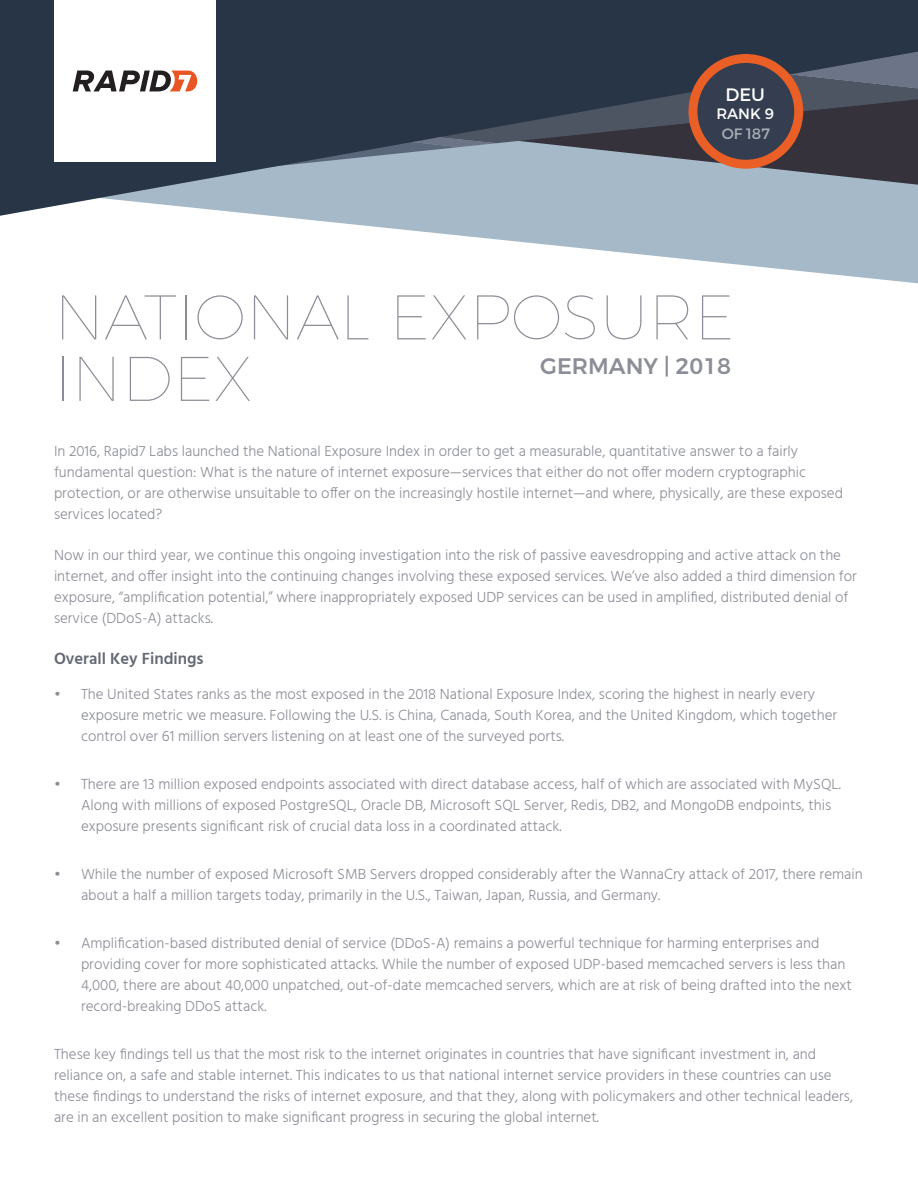
<style>
.page{position:relative;width:918px;height:1188px;background:#fff}
.page>*{position:absolute;margin:0;border:0;box-sizing:border-box;transform-origin:0 0}
.t1{font:100 63px/61.5px "Montserrat";color:#8c8e97}
.t2{font:500 22.5px "Montserrat";color:#8c8e97}
.Section_Title{font:18px "Montserrat";color:#fff}
.t3{font:600 16.5px "Hind";color:#636873}
.bulllets{font:300 15px/21px "Hind";color:#8c8e97}
.Section_Title-2{font:15px/19.5px "Montserrat";color:#fff;text-align:center}
</style>
<div class="page">
<svg style="left:274px;top:216px;width:644px;height:67px"></svg>
<svg style="left:0;top:0;width:918px;height:216px;background:#4f5c6c"></svg>
<div style="left:54px;top:0;width:162px;height:162px;background:#fff"></div>
<svg style="left:73px;top:71px;width:124px;height:21px"></svg>
<div style="left:688px;top:54px;width:115px;height:115px;background:#e95f26;border-radius:50%"></div>
<div style="left:697px;top:63px;width:97px;height:97px;background:#343e50;border-radius:50%"></div>
<p class="Section_Title" style="left:725px;top:84px;width:41px">DEU</p>
<p class="Section_Title-2" style="left:716px;top:104px;width:59px">RANK 9<br>OF 187</p>
<h1 class="t1" style="left:54px;top:285px;width:682px">NATIONAL EXPOSURE<br>INDEX</h1>
<p class="t2" style="left:540px;top:352px;width:192px">GERMANY | 2018</p>
<p class="bulllets" style="left:54px;top:441px;width:791px">In 2016, Rapid7 Labs launched the National Exposure Index in order to get a measurable, quantitative answer to a fairly fundamental question: What is the nature of internet exposure—services that either do not offer modern cryptographic protection, or are otherwise unsuitable to offer on the increasingly hostile internet—and where, physically, are these exposed services located?</p>
<p class="bulllets" style="left:54px;top:545px;width:804px">Now in our third year, we continue this ongoing investigation into the risk of passive eavesdropping and active attack on the internet, and offer insight into the continuing changes involving these exposed services. We’ve also added a third dimension for exposure, “amplification potential,” where inappropriately exposed UDP services can be used in amplified, distributed denial of service (DDoS-A) attacks.</p>
<h2 class="t3" style="left:54px;top:647px;width:151px">Overall Key Findings</h2>
<p class="bulllets" style="left:81px;top:684px;width:758px;text-indent:-27px">• The United States ranks as the most exposed in the 2018 National Exposure Index, scoring the highest in nearly every exposure metric we measure. Following the U.S. is China, Canada, South Korea, and the United Kingdom, which together control over 61 million servers listening on at least one of the surveyed ports.</p>
<p class="bulllets" style="left:81px;top:774px;width:761px;text-indent:-27px">• There are 13 million exposed endpoints associated with direct database access, half of which are associated with MySQL.<br>Along with millions of exposed PostgreSQL, Oracle DB, Microsoft SQL Server, Redis, DB2, and MongoDB endpoints, this exposure presents significant risk of crucial data loss in a coordinated attack.</p>
<p class="bulllets" style="left:81px;top:864px;width:783px;text-indent:-27px">• While the number of exposed Microsoft SMB Servers dropped considerably after the WannaCry attack of 2017, there remain about a half a million targets today, primarily in the U.S., Taiwan, Japan, Russia, and Germany.</p>
<p class="bulllets" style="left:81px;top:933px;width:773px;text-indent:-27px">• Amplification-based distributed denial of service (DDoS-A) remains a powerful technique for harming enterprises and providing cover for more sophisticated attacks. While the number of exposed UDP-based memcached servers is less than 4,000, there are about 40,000 unpatched, out-of-date memcached servers, which are at risk of being drafted into the next record-breaking DDoS attack.</p>
<p class="bulllets" style="left:54px;top:1044px;width:801px">These key findings tell us that the most risk to the internet originates in countries that have significant investment in, and reliance on, a safe and stable internet. This indicates to us that national internet service providers in these countries can use these findings to understand the risks of internet exposure, and that they, along with policymakers and other technical leaders, are in an excellent position to make significant progress in securing the global internet.</p>
</div>
